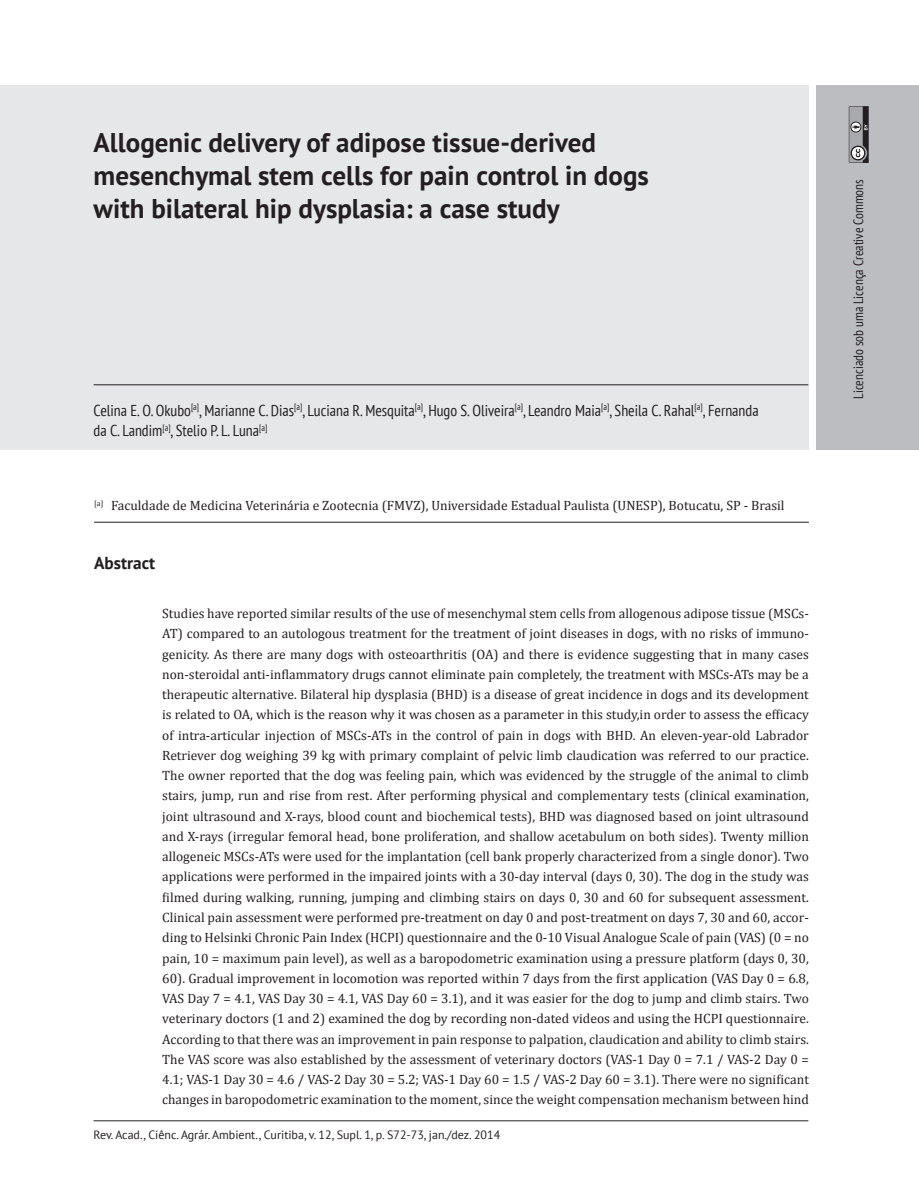
<style>
.page{position:relative;width:919px;height:1191px;background:#fff}
.page>*{position:absolute;margin:0;border:0;box-sizing:border-box;transform-origin:0 0}
.t1{font:700 27px/33px "PT Sans";color:#231f20}
.t2{font:700 17.25px "PT Sans";color:#231f20}
.t3{font:condensed 15.75px/20.2px "PT Sans";color:#231f20}
.t4{font:13.5px/20.2px "Cambria";color:#231f20;text-align:justify}
.t5{font:condensed 13.5px "PT Sans";color:#231f20}
.t6{font:12px "PT Sans";color:#231f20}
</style>
<div class="page">
<hr style="left:94px;top:1120px;width:714px;height:1px;background:#231f20">
<div style="left:0;top:85px;width:808px;height:365px;background:#e6e7e9"></div>
<div style="left:816px;top:85px;width:102px;height:365px;background:#bcbdc0"></div>
<svg style="left:848px;top:106px;width:20px;height:57px"></svg>
<hr style="left:94px;top:384px;width:714px;height:1px;background:#231f20">
<hr style="left:94px;top:522px;width:714px;height:1px;background:#231f20">
<h1 class="t1" style="left:94px;top:126px;width:556px">Allogenic delivery of adipose tissue-derived mesenchymal stem cells for pain control in dogs with bilateral hip dysplasia: a case study</h1>
<p class="t3" style="left:94px;top:399px;width:666px">Celina E. O. Okubo<sup>[a]</sup>, Marianne C. Dias<sup>[a]</sup>, Luciana R. Mesquita<sup>[a]</sup>, Hugo S. Oliveira<sup>[a]</sup>, Leandro Maia<sup>[a]</sup>, Sheila C. Rahal<sup>[a]</sup>, Fernanda da C. Landim<sup>[a]</sup>, Stelio P. L. Luna<sup>[a]</sup></p>
<p class="t4" style="left:94px;top:495px;width:692px"><sup>[a]</sup> Faculdade de Medicina Veterinária e Zootecnia (FMVZ), Universidade Estadual Paulista (UNESP), Botucatu, SP - Brasil</p>
<p class="t2" style="left:94px;top:551px;width:63px">Abstract</p>
<p class="t4" style="left:162px;top:603px;width:648px">Studies have reported similar results of the use of mesenchymal stem cells from allogenous adipose tissue (MSCs-AT) compared to an autologous treatment for the treatment of joint diseases in dogs, with no risks of immuno&shy;genicity. As there are many dogs with osteoarthritis (OA) and there is evidence suggesting that in many cases non-steroidal anti-inflammatory drugs cannot eliminate pain completely, the treatment with MSCs-ATs may be a therapeutic alternative. Bilateral hip dysplasia (BHD) is a disease of great incidence in dogs and its development is related to OA, which is the reason why it was chosen as a parameter in this study,in order to assess the efficacy of intra-articular injection of MSCs-ATs in the control of pain in dogs with BHD. An eleven-year-old Labrador Retriever dog weighing 39 kg with primary complaint of pelvic limb claudication was referred to our practice.<br>The owner reported that the dog was feeling pain, which was evidenced by the struggle of the animal to climb stairs, jump, run and rise from rest. After performing physical and complementary tests (clinical examination, joint ultrasound and X-rays, blood count and biochemical tests), BHD was diagnosed based on joint ultrasound and X-rays (irregular femoral head, bone proliferation, and shallow acetabulum on both sides). Twenty million allogeneic MSCs-ATs were used for the implantation (cell bank properly characterized from a single donor). Two applications were performed in the impaired joints with a 30-day interval (days 0, 30). The dog in the study was filmed during walking, running, jumping and climbing stairs on days 0, 30 and 60 for subsequent assessment.<br>Clinical pain assessment were performed pre-treatment on day 0 and post-treatment on days 7, 30 and 60, accor&shy;ding to Helsinki Chronic Pain Index (HCPI) questionnaire and the 0-10 Visual Analogue Scale of pain (VAS) (0 = no pain, 10 = maximum pain level), as well as a baropodometric examination using a pressure platform (days 0, 30, 60). Gradual improvement in locomotion was reported within 7 days from the first application (VAS Day 0 = 6.8, VAS Day 7 = 4.1, VAS Day 30 = 4.1, VAS Day 60 = 3.1), and it was easier for the dog to jump and climb stairs. Two veterinary doctors (1 and 2) examined the dog by recording non-dated videos and using the HCPI questionnaire.<br>According to that there was an improvement in pain response to palpation, claudication and ability to climb stairs.<br>The VAS score was also established by the assessment of veterinary doctors (VAS-1 Day 0 = 7.1 / VAS-2 Day 0 = 4.1; VAS-1 Day 30 = 4.6 / VAS-2 Day 30 = 5.2; VAS-1 Day 60 = 1.5 / VAS-2 Day 60 = 3.1). There were no significant changes in baropodometric examination to the moment, since the weight compensation mechanism between hind</p>
<p class="t6" style="left:94px;top:1126px;width:408px">Rev. Acad., Ciênc. Agrár. Ambient., Curitiba, v. 12, Supl. 1, p. S72-73, jan./dez. 2014</p>
<p class="t5" style="left:849px;top:399px;width:221px;rotate:-90deg">Licenciado sob uma Licença Creative Commons</p>
</div>
